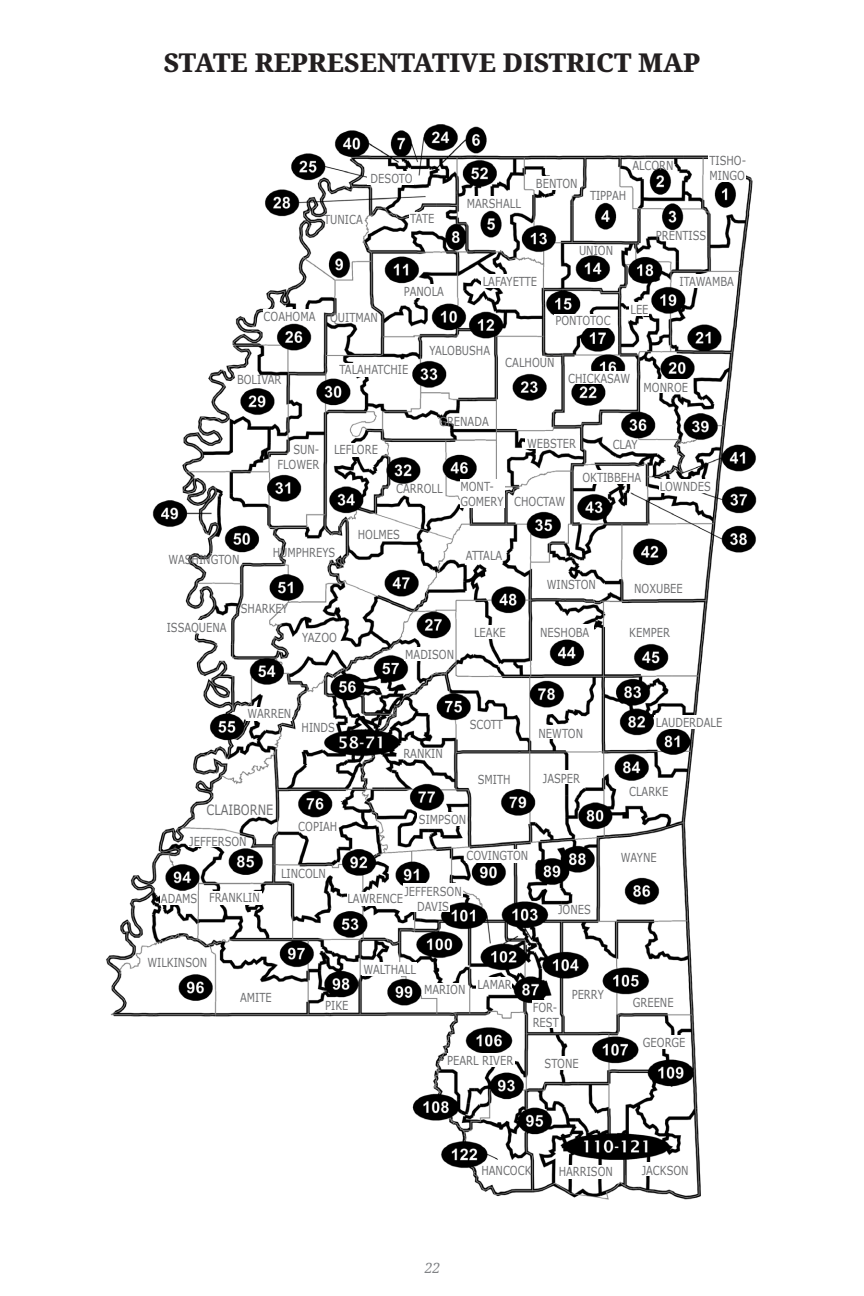
<style>
.page{position:relative;width:864px;height:1296px;background:#fff}
.page>*{position:absolute;margin:0;border:0;box-sizing:border-box;transform-origin:0 0}
.t1{font:800 26px "Noto Serif";color:#231f20}
.t2{font:14.2px "Verdana";color:#6d6e70;scale:.8 1}
.Leaders_4_Col{font:italic 14px "Noto Serif";color:#808285}
.t3{font:12.4px/14.8px "Verdana";color:#6d6e70;scale:.8 1}
</style>
<div class="page">
<img style="left:106px;top:124px;width:651px;height:1076px">
<div style="left:368px;top:171px;width:46px;height:14px;background:#fff"></div>
<div style="left:639px;top:1163px;width:54px;height:13px;background:#fff"></div>
<div style="left:558px;top:1165px;width:54px;height:13px;background:#fff"></div>
<div style="left:642px;top:1035px;width:45px;height:14px;background:#fff"></div>
<div style="left:543px;top:1056px;width:37px;height:14px;background:#fff"></div>
<div style="left:447px;top:1053px;width:67px;height:14px;background:#fff"></div>
<div style="left:532px;top:1000px;width:26px;height:28px;background:#fff"></div>
<div style="left:476px;top:978px;width:36px;height:13px;background:#fff"></div>
<div style="left:423px;top:983px;width:43px;height:14px;background:#fff"></div>
<div style="left:362px;top:962px;width:55px;height:14px;background:#fff"></div>
<div style="left:466px;top:849px;width:55px;height:14px;background:#fff"></div>
<div style="left:440px;top:883px;width:23px;height:14px;background:#fff"></div>
<div style="left:404px;top:884px;width:46px;height:28px;background:#fff"></div>
<div style="left:347px;top:893px;width:54px;height:13px;background:#fff"></div>
<div style="left:208px;top:891px;width:54px;height:13px;background:#fff"></div>
<div style="left:160px;top:891px;width:29px;height:13px;background:#fff"></div>
<div style="left:189px;top:834px;width:40px;height:13px;background:#fff"></div>
<div style="left:417px;top:812px;width:49px;height:14px;background:#fff"></div>
<div style="left:655px;top:715px;width:54px;height:13px;background:#fff"></div>
<div style="left:537px;top:726px;width:49px;height:13px;background:#fff"></div>
<div style="left:541px;top:770px;width:42px;height:14px;background:#fff"></div>
<div style="left:246px;top:707px;width:46px;height:14px;background:#fff"></div>
<div style="left:540px;top:625px;width:54px;height:13px;background:#fff"></div>
<div style="left:472px;top:625px;width:36px;height:14px;background:#fff"></div>
<div style="left:404px;top:648px;width:47px;height:13px;background:#fff"></div>
<div style="left:163px;top:620px;width:55px;height:14px;background:#fff"></div>
<div style="left:659px;top:479px;width:54px;height:14px;background:#fff"></div>
<div style="left:581px;top:470px;width:62px;height:13px;background:#fff"></div>
<div style="left:525px;top:436px;width:54px;height:13px;background:#fff"></div>
<div style="left:460px;top:479px;width:44px;height:29px;background:#fff"></div>
<div style="left:643px;top:379px;width:47px;height:13px;background:#fff"></div>
<div style="left:566px;top:371px;width:65px;height:13px;background:#fff"></div>
<div style="left:338px;top:363px;width:71px;height:14px;background:#fff"></div>
<div style="left:332px;top:443px;width:46px;height:14px;background:#fff"></div>
<div style="left:678px;top:274px;width:54px;height:13px;background:#fff"></div>
<div style="left:629px;top:302px;width:20px;height:14px;background:#fff"></div>
<div style="left:554px;top:314px;width:58px;height:14px;background:#fff"></div>
<div style="left:481px;top:274px;width:58px;height:14px;background:#fff"></div>
<div style="left:395px;top:284px;width:54px;height:14px;background:#fff"></div>
<div style="left:263px;top:309px;width:55px;height:14px;background:#fff"></div>
<div style="left:410px;top:212px;width:27px;height:14px;background:#fff"></div>
<div style="left:708px;top:153px;width:38px;height:29px;background:#fff"></div>
<div style="left:534px;top:176px;width:46px;height:13px;background:#fff"></div>
<div style="left:465px;top:196px;width:54px;height:14px;background:#fff"></div>
<p class="t1" style="left:164px;top:44px;width:538px">STATE REPRESENTATIVE DISTRICT MAP</p>
<p class="t3" style="left:264px;top:309px;width:66px">COAHOMA</p>
<p class="t3" style="left:237px;top:372px;width:57px">BOLIVAR</p>
<p class="t3" style="left:371px;top:170px;width:54px">DESOTO</p>
<p class="t3" style="left:324px;top:212px;width:50px">TUNICA</p>
<p class="t3" style="left:410px;top:211px;width:32px">TATE</p>
<p class="t3" style="left:404px;top:284px;width:52px">PANOLA</p>
<p class="t3" style="left:330px;top:310px;width:61px">QUITMAN</p>
<p class="t3" style="left:467px;top:196px;width:69px">MARSHALL</p>
<p class="t3" style="left:536px;top:175px;width:53px">BENTON</p>
<p class="t3" style="left:632px;top:158px;width:53px">ALCORN</p>
<p class="t3" style="left:709px;top:153px;width:48px">TISHO-<br>MINGO</p>
<p class="t3" style="left:590px;top:188px;width:47px">TIPPAH</p>
<p class="t3" style="left:656px;top:227px;width:64px">PRENTISS</p>
<p class="t3" style="left:579px;top:243px;width:44px">UNION</p>
<p class="t3" style="left:483px;top:274px;width:70px">LAFAYETTE</p>
<p class="t3" style="left:555px;top:313px;width:71px">PONTOTOC</p>
<p class="t3" style="left:630px;top:302px;width:24px">LEE</p>
<p class="t3" style="left:680px;top:274px;width:70px">ITAWAMBA</p>
<p class="t3" style="left:339px;top:362px;width:88px">TALAHATCHIE</p>
<p class="t3" style="left:429px;top:342px;width:78px">YALOBUSHA</p>
<p class="t3" style="left:505px;top:355px;width:63px">CALHOUN</p>
<p class="t3" style="left:568px;top:370px;width:79px">CHICKASAW</p>
<p class="t3" style="left:644px;top:379px;width:57px">MONROE</p>
<p class="t3" style="left:439px;top:414px;width:63px">GRENADA</p>
<p class="t3" style="left:277px;top:442px;width:54px;text-align:right">SUN-<br>FLOWER</p>
<p class="t3" style="left:334px;top:442px;width:56px">LEFLORE</p>
<p class="t3" style="left:396px;top:481px;width:59px">CARROLL</p>
<p class="t3" style="left:460px;top:478px;width:55px">MONT-<br>GOMERY</p>
<p class="t3" style="left:527px;top:435px;width:63px">WEBSTER</p>
<p class="t3" style="left:613px;top:436px;width:33px">CLAY</p>
<p class="t3" style="left:582px;top:469px;width:75px">OKTIBBEHA</p>
<p class="t3" style="left:514px;top:493px;width:65px">CHOCTAW</p>
<p class="t3" style="left:660px;top:479px;width:65px">LOWNDES</p>
<p class="t3" style="left:358px;top:527px;width:54px">HOLMES</p>
<p class="t3" style="left:169px;top:551px;width:90px">WASHINGTON</p>
<p class="t3" style="left:273px;top:545px;width:80px">HUMPHREYS</p>
<p class="t3" style="left:466px;top:547px;width:47px">ATTALA</p>
<p class="t3" style="left:547px;top:577px;width:63px">WINSTON</p>
<p class="t3" style="left:634px;top:581px;width:62px">NOXUBEE</p>
<p class="t3" style="left:241px;top:601px;width:60px">SHARKEY</p>
<p class="t3" style="left:167px;top:620px;width:76px">ISSAQUENA</p>
<p class="t3" style="left:302px;top:629px;width:45px">YAZOO</p>
<p class="t3" style="left:474px;top:625px;width:41px">LEAKE</p>
<p class="t3" style="left:540px;top:624px;width:63px">NESHOBA</p>
<p class="t3" style="left:629px;top:624px;width:52px">KEMPER</p>
<p class="t3" style="left:405px;top:646px;width:63px">MADISON</p>
<p class="t3" style="left:248px;top:706px;width:56px">WARREN</p>
<p class="t3" style="left:302px;top:719px;width:43px">HINDS</p>
<p class="t2" style="left:206px;top:800px;width:85px">CLAIBORNE</p>
<p class="t3" style="left:189px;top:834px;width:73px">JEFFERSON</p>
<p class="t3" style="left:298px;top:818px;width:50px">COPIAH</p>
<p class="t3" style="left:161px;top:890px;width:125px">ADAMS FRANKLIN</p>
<p class="t3" style="left:281px;top:865px;width:57px">LINCOLN</p>
<p class="t3" style="left:403px;top:745px;width:51px">RANKIN</p>
<p class="t3" style="left:470px;top:717px;width:43px">SCOTT</p>
<p class="t3" style="left:478px;top:771px;width:43px">SMITH</p>
<p class="t3" style="left:419px;top:812px;width:61px">SIMPSON</p>
<p class="t3" style="left:466px;top:848px;width:79px">COVINGTON</p>
<p class="t3" style="left:347px;top:891px;width:71px">LAWRENCE</p>
<p class="t3" style="left:404px;top:883px;width:73px;text-align:center">JEFFERSON<br>DAVIS</p>
<p class="t3" style="left:539px;top:725px;width:57px">NEWTON</p>
<p class="t3" style="left:543px;top:770px;width:48px">JASPER</p>
<p class="t3" style="left:558px;top:901px;width:42px">JONES</p>
<p class="t3" style="left:656px;top:714px;width:85px">LAUDERDALE</p>
<p class="t3" style="left:629px;top:784px;width:51px">CLARKE</p>
<p class="t3" style="left:621px;top:850px;width:46px">WAYNE</p>
<p class="t3" style="left:147px;top:955px;width:76px">WILKINSON</p>
<p class="t3" style="left:240px;top:990px;width:41px">AMITE</p>
<p class="t3" style="left:325px;top:997px;width:31px">PIKE</p>
<p class="t3" style="left:364px;top:961px;width:67px">WALTHALL</p>
<p class="t3" style="left:424px;top:982px;width:111px">MARION LAMAR</p>
<p class="t3" style="left:447px;top:1053px;width:84px">PEARL RIVER</p>
<p class="t3" style="left:533px;top:1000px;width:34px">FOR-<br>REST</p>
<p class="t3" style="left:572px;top:987px;width:42px">PERRY</p>
<p class="t3" style="left:545px;top:1055px;width:44px">STONE</p>
<p class="t3" style="left:633px;top:994px;width:53px">GREENE</p>
<p class="t3" style="left:643px;top:1035px;width:55px">GEORGE</p>
<p class="Leaders_4_Col" style="left:425px;top:1258px;width:17px">22</p>
<p class="t3" style="left:481px;top:1163px;width:64px">HANCOCK</p>
<p class="t3" style="left:559px;top:1164px;width:69px">HARRISON</p>
<p class="t3" style="left:642px;top:1162px;width:60px">JACKSON</p>
</div>
